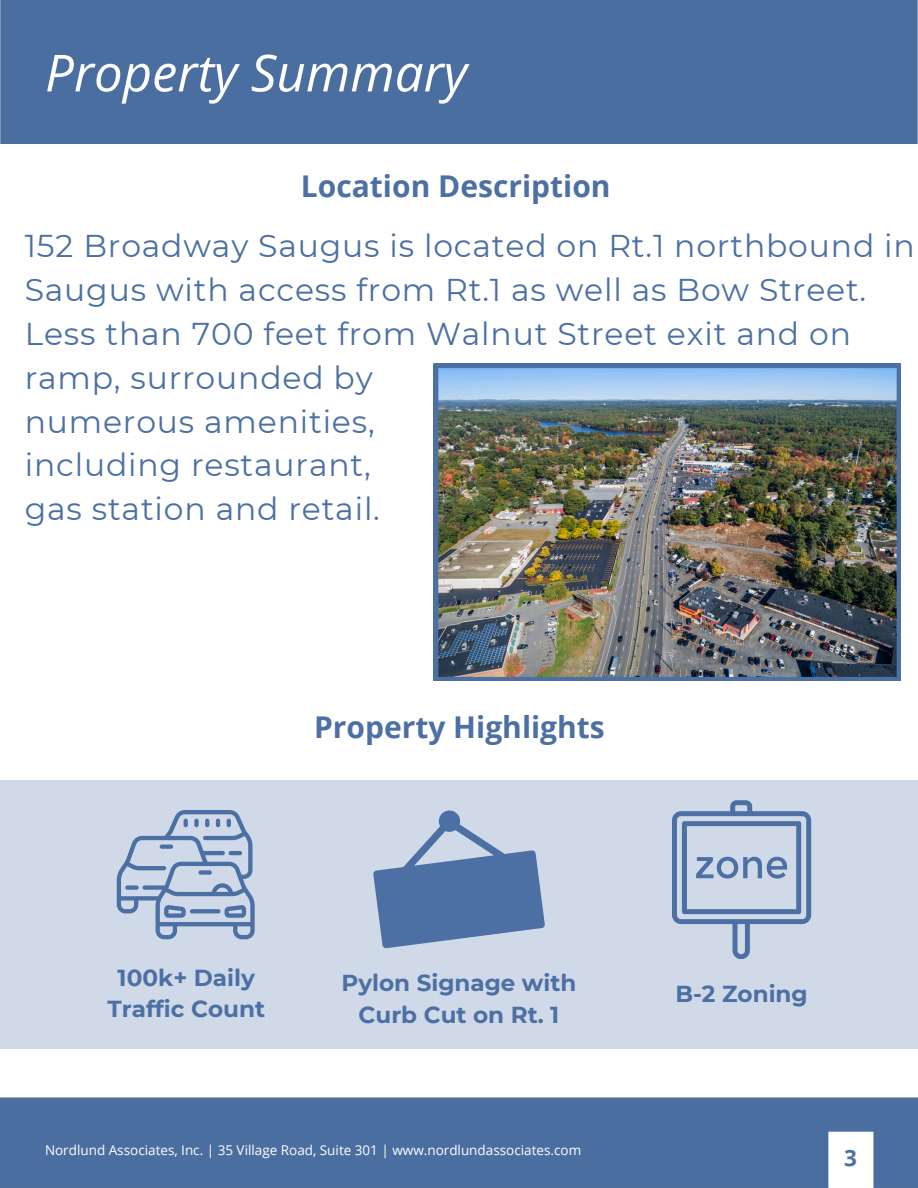
<style>
.page{position:relative;width:918px;height:1188px;background:#fff}
.page>*{position:absolute;margin:0;border:0;box-sizing:border-box;transform-origin:0 0}
.t1{font:italic 51px "Open Sans";color:#fff}
.t2{font:31.5px/43.8px "Montserrat";letter-spacing:.025em;color:#4c70a4}
.t3{font:700 30px "Open Sans";color:#4c70a4}
.t4{font:700 23.1px/31.5px "Montserrat";color:#4c70a4;text-align:center}
.t5{font:700 22.5px "Open Sans";color:#4c70a4}
.t6{font:13.5px "Open Sans";color:#fff}
</style>
<div class="page">
<div style="left:0;top:0;width:918px;height:144px;background:#4b6ea0"></div>
<div style="left:0;top:1097px;width:918px;height:91px;background:#4b6ea0"></div>
<img style="left:434px;top:364px;width:467px;height:317px">
<div style="left:0;top:780px;width:918px;height:269px;background:#d0d9e7"></div>
<svg style="left:117px;top:810px;width:138px;height:129px"></svg>
<svg style="left:373px;top:811px;width:172px;height:137px"></svg>
<svg style="left:672px;top:800px;width:139px;height:159px"></svg>
<h2 class="t1" style="left:45px;top:37px;width:424px">Property Summary</h2>
<p class="t3" style="left:301px;top:165px;width:311px">Location Description</p>
<h2 class="t2" style="left:25px;top:224px;width:892px">152 Broadway Saugus is located on Rt.1 northbound in Saugus with access from Rt.1 as well as Bow Street.<br>Less than 700 feet from Walnut Street exit and on ramp, surrounded by<br>numerous amenities,<br>including restaurant,<br>gas station and retail.</h2>
<h4 class="t3" style="left:314px;top:706px;width:292px">Property Highlights</h4>
<h4 class="t4" style="left:107px;top:962px;width:159px">100k+ Daily<br>Traffic Count</h4>
<p class="t4" style="left:341px;top:967px;width:237px">Pylon Signage with<br>Curb Cut on Rt. 1</p>
<p class="t6" style="left:45px;top:1140px;width:538px">Nordlund Associates, Inc. | 35 Village Road, Suite 301 | www.nordlundassociates.com</p>
<h4 class="t4" style="left:675px;top:978px;width:134px">B-2 Zoning</h4>
<p class="t5" style="left:844px;top:1142px;width:14px">3</p>
</div>
